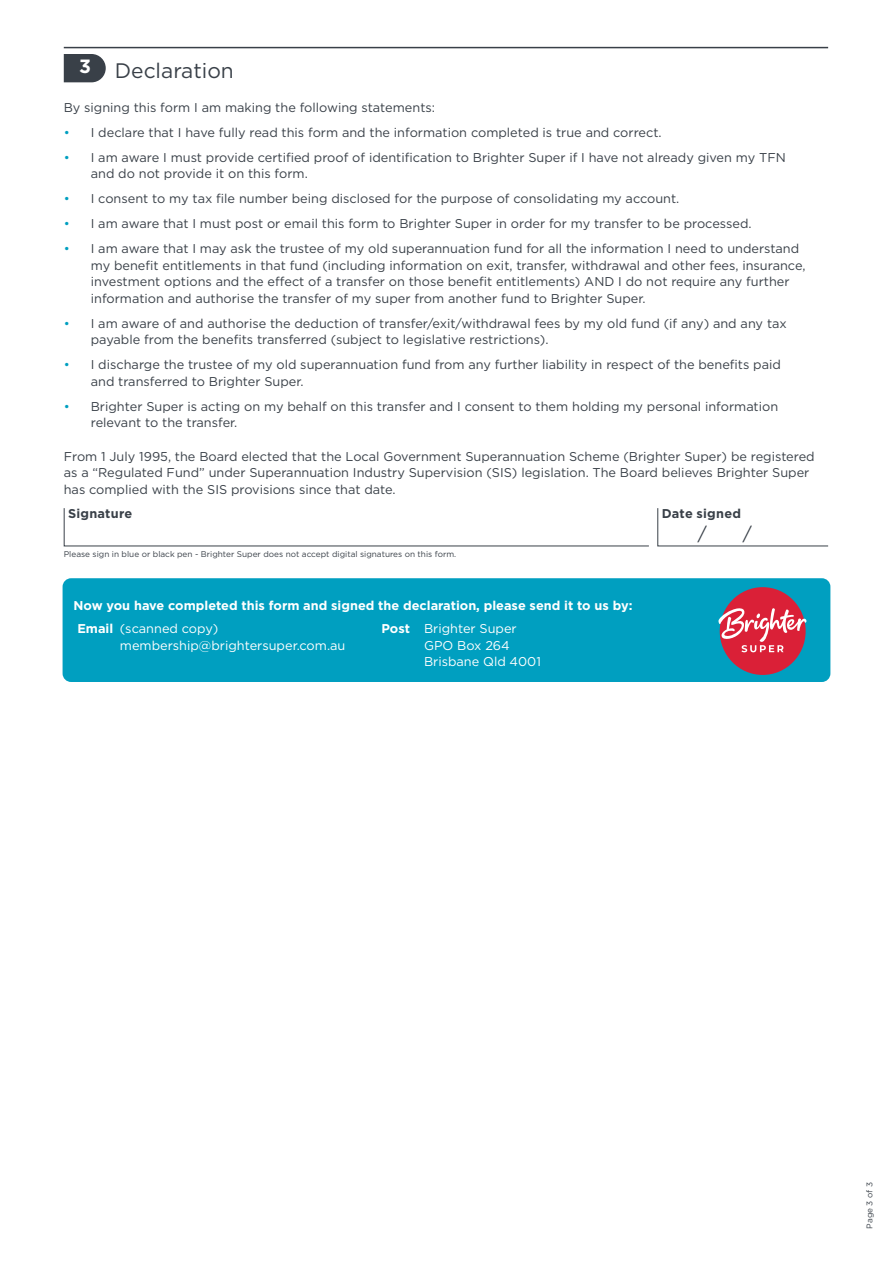
<style>
.page{position:relative;width:893px;height:1263px;background:#fff}
.page>*{position:absolute;margin:0;border:0;box-sizing:border-box;transform-origin:0 0}
.t1{font:21px "Gotham";color:#394048}
.t2{font:18px "Gotham";color:#394048}
.t3{font:12.75px/16.5px "Gotham";color:#394048}
.t4{font:12.75px/16.5px "Gotham";color:#fff}
.t5{font:700 12.75px "Gotham";color:#fff}
.t6{font:700 12.75px "Gotham";letter-spacing:.02em;color:#394048}
.t7{font:8.25px "Gotham";color:#394048}
.s1{color:#009fc0}
.s2{font-weight:700}
</style>
<div class="page">
<hr style="left:64px;top:47px;width:764px;height:1px;background:#394048">
<svg style="left:64px;top:54px;width:42px;height:28px"></svg>
<svg style="left:63px;top:508px;width:586px;height:39px"></svg>
<svg style="left:657px;top:508px;width:172px;height:39px"></svg>
<div style="left:63px;top:578px;width:767px;height:104px;background:#009fc0;border-radius:9px"></div>
<div style="left:720px;top:587px;width:86px;height:88px;background:#da2037;border-radius:50%"></div>
<svg style="left:718px;top:607px;width:89px;height:45px"></svg>
<h1 class="t1" style="left:79px;top:57px;width:156px"><sup>3</sup> Declaration</h1>
<p class="t3" style="left:64px;top:99px;width:373px">By signing this form I am making the following statements:</p>
<p class="t3" style="left:64px;top:124px;width:599px"><span class="s1">•</span> I declare that I have fully read this form and the information completed is true and correct.</p>
<p class="t3" style="left:91px;top:149px;width:697px;text-indent:-27px"><span class="s1">•</span> I am aware I must provide certified proof of identification to Brighter Super if I have not already given my TFN and do not provide it on this form.</p>
<p class="t3" style="left:64px;top:190px;width:617px"><span class="s1">•</span> I consent to my tax file number being disclosed for the purpose of consolidating my account.</p>
<p class="t3" style="left:64px;top:215px;width:689px"><span class="s1">•</span> I am aware that I must post or email this form to Brighter Super in order for my transfer to be processed.</p>
<p class="t3" style="left:91px;top:240px;width:716px;text-indent:-27px"><span class="s1">•</span> I am aware that I may ask the trustee of my old superannuation fund for all the information I need to understand my benefit entitlements in that fund (including information on exit, transfer, withdrawal and other fees, insurance, investment options and the effect of a transfer on those benefit entitlements) AND I do not require any further information and authorise the transfer of my super from another fund to Brighter Super.</p>
<p class="t3" style="left:91px;top:315px;width:698px;text-indent:-27px"><span class="s1">•</span> I am aware of and authorise the deduction of transfer/exit/withdrawal fees by my old fund (if any) and any tax payable from the benefits transferred (subject to legislative restrictions).</p>
<p class="t3" style="left:91px;top:356px;width:692px;text-indent:-27px"><span class="s1">•</span> I discharge the trustee of my old superannuation fund from any further liability in respect of the benefits paid and transferred to Brighter Super.</p>
<p class="t3" style="left:91px;top:398px;width:689px;text-indent:-27px"><span class="s1">•</span> Brighter Super is acting on my behalf on this transfer and I consent to them holding my personal information relevant to the transfer.</p>
<p class="t3" style="left:64px;top:448px;width:752px">From 1 July 1995, the Board elected that the Local Government Superannuation Scheme (Brighter Super) be registered as a “Regulated Fund” under Superannuation Industry Supervision (SIS) legislation. The Board believes Brighter Super has complied with the SIS provisions since that date.</p>
<p class="t6" style="left:68px;top:505px;width:66px">Signature</p>
<p class="t6" style="left:662px;top:505px;width:81px">Date signed</p>
<h2 class="t2" style="left:698px;top:522px;width:11px">/</h2>
<h2 class="t2" style="left:743px;top:522px;width:11px">/</h2>
<p class="t7" style="left:64px;top:549px;width:394px">Please sign in blue or black pen - Brighter Super does not accept digital signatures on this form.</p>
<p class="t5" style="left:74px;top:597px;width:560px">Now you have completed this form and signed the declaration, please send it to us by:</p>
<p class="t4" style="left:120px;top:620px;width:227px;text-indent:-43px"><span class="s2">Email</span> (scanned copy) membership@brightersuper.com.au</p>
<p class="t4" style="left:424px;top:620px;width:118px;text-indent:-43px"><span class="s2">Post</span> Brighter Super<br>GPO Box 264<br>Brisbane Qld 4001</p>
<p class="t7" style="left:864px;top:1229px;width:48px;rotate:-90deg">Page 3 of 3</p>
</div>
